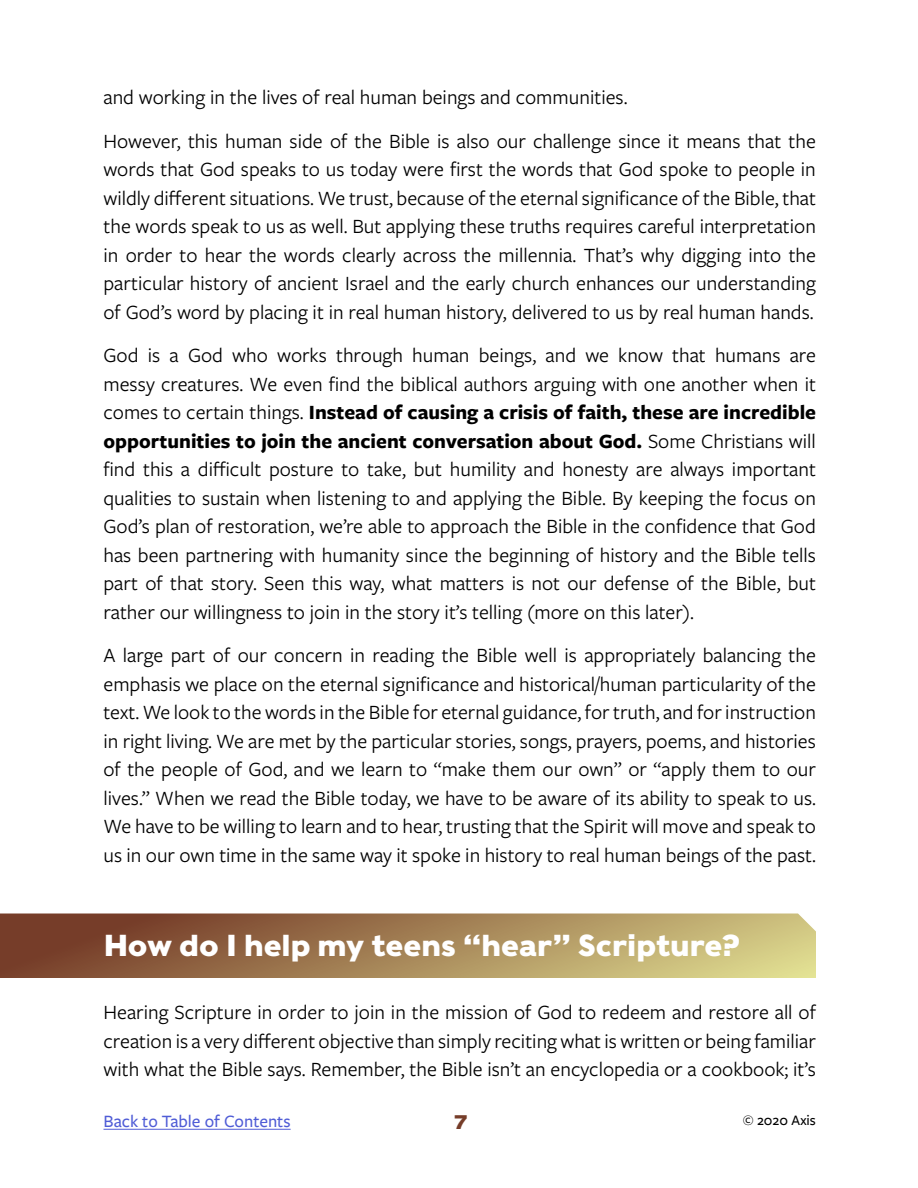
<style>
.page{position:relative;width:918px;height:1188px;background:#fff}
.page>*{position:absolute;margin:0;border:0;box-sizing:border-box;transform-origin:0 0}
.t1{font:700 30px "Caslons Egyptian";color:#fff}
.t2{font:21px/28.5px "Freight Sans Pro";color:#000;text-align:justify}
.t3{font:700 19.5px "Caslons Egyptian";color:#763d29}
.t4{font:500 18px "Freight Sans Pro";color:#4f5cd6}
.t5{font:500 15px "Freight Sans Pro";color:#000}
.s1{font-weight:700}
</style>
<div class="page">
<hr style="left:104px;top:1129px;width:187px;height:1px;background:#4f5cd6">
<svg style="left:0;top:914px;width:816px;height:64px;background:#a38256"></svg>
<p class="t2" style="left:104px;top:75px;width:714px;line-height:43.5px">and working in the lives of real human beings and communities.<br>However, this human side of the Bible is also our challenge since it means that the</p>
<p class="t2" style="left:104px;top:154px;width:714px">words that God speaks to us today were first the words that God spoke to people in wildly different situations. We trust, because of the eternal significance of the Bible, that the words speak to us as well. But applying these truths requires careful interpretation in order to hear the words clearly across the millennia. That’s why digging into the particular history of ancient Israel and the early church enhances our understanding of God’s word by placing it in real human history, delivered to us by real human hands.</p>
<p class="t2" style="left:104px;top:340px;width:714px">God is a God who works through human beings, and we know that humans are messy creatures. We even find the biblical authors arguing with one another when it comes to certain things. <span class="s1">Instead of causing a crisis of faith, these are incredible opportunities to join the ancient conversation about God.</span> Some Christians will find this a difficult posture to take, but humility and honesty are always important qualities to sustain when listening to and applying the Bible. By keeping the focus on God’s plan of restoration, we’re able to approach the Bible in the confidence that God has been partnering with humanity since the beginning of history and the Bible tells part of that story. Seen this way, what matters is not our defense of the Bible, but rather our willingness to join in the story it’s telling (more on this later).</p>
<p class="t2" style="left:104px;top:640px;width:714px">A large part of our concern in reading the Bible well is appropriately balancing the emphasis we place on the eternal significance and historical/human particularity of the text. We look to the words in the Bible for eternal guidance, for truth, and for instruction in right living. We are met by the particular stories, songs, prayers, poems, and histories of the people of God, and we learn to “make them our own” or “apply them to our lives.” When we read the Bible today, we have to be aware of its ability to speak to us.<br>We have to be willing to learn and to hear, trusting that the Spirit will move and speak to us in our own time in the same way it spoke in history to real human beings of the past.</p>
<h1 class="t1" style="left:104px;top:926px;width:638px">How do I help my teens “hear” Scripture?</h1>
<p class="t2" style="left:104px;top:997px;width:714px">Hearing Scripture in order to join in the mission of God to redeem and restore all of creation is a very different objective than simply reciting what is written or being familiar with what the Bible says. Remember, the Bible isn’t an encyclopedia or a cookbook; it’s</p>
<p class="t4" style="left:104px;top:1109px;width:189px">Back to Table of Contents</p>
<p class="t3" style="left:454px;top:1109px;width:14px">7</p>
<p class="t5" style="left:743px;top:1110px;width:75px">© 2020 Axis</p>
</div>
